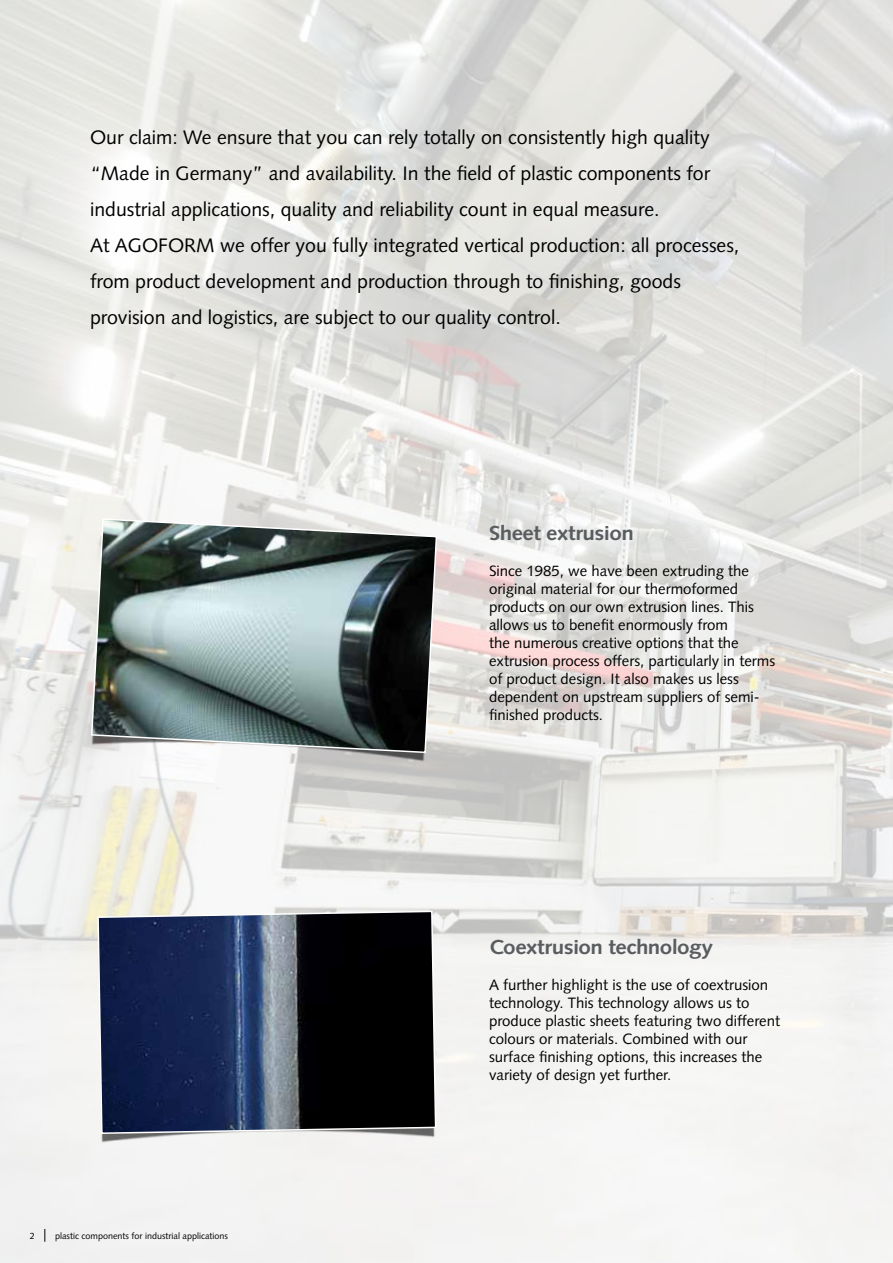
<style>
.page{position:relative;width:893px;height:1263px;background:#fff}
.page>*{position:absolute;margin:0;border:0;box-sizing:border-box;transform-origin:0 0}
.t1{font:700 20.25px "Syntax LT Std";letter-spacing:-.025em;color:#5a5d5f;scale:1.11 1}
.t2{font:19.5px/36px "Syntax LT Std";color:#000}
.t3{font:15px/18px "Syntax LT Std";color:#000}
.t4{font:9px "Syntax LT Std";color:#000}
</style>
<div class="page">
<img style="left:0;top:0;width:893px;height:1263px">
<img style="left:76px;top:892px;width:382px;height:260px">
<svg style="left:97px;top:910px;width:340px;height:225px;background:#283046"></svg>
<img style="left:69px;top:499px;width:390px;height:273px">
<svg style="left:90px;top:518px;width:348px;height:236px;background:#717f7e"></svg>
<svg style="left:45px;top:1229px;width:1px;height:13px"></svg>
<p class="t2" style="left:90px;top:119px;width:651px">Our claim: We ensure that you can rely totally on consistently high quality “Made in Germany” and availability. In the field of plastic components for industrial applications, quality and reliability count in equal measure.<br>At AGOFORM we offer you fully integrated vertical production: all processes, from product development and production through to finishing, goods provision and logistics, are subject to our quality control.</p>
<h1 class="t1" style="left:489px;top:521px;width:132px">Sheet extrusion</h1>
<p class="t3" style="left:489px;top:562px;width:288px">Since 1985, we have been extruding the original material for our thermoformed products on our own extrusion lines. This allows us to benefit enormously from<br>the numerous creative options that the extrusion process offers, particularly in terms of product design. It also makes us less dependent on upstream suppliers of semi&shy;finished products.</p>
<p class="t4" style="left:30px;top:1230px;width:7px">2</p>
<p class="t4" style="left:55px;top:1230px;width:175px">plastic components for industrial applications</p>
<h1 class="t1" style="left:489px;top:935px;width:203px">Coextrusion technology</h1>
<p class="t3" style="left:489px;top:976px;width:293px">A further highlight is the use of coextrusion technology. This technology allows us to produce plastic sheets featuring two different colours or materials. Combined with our surface finishing options, this increases the variety of design yet further.</p>
</div>
